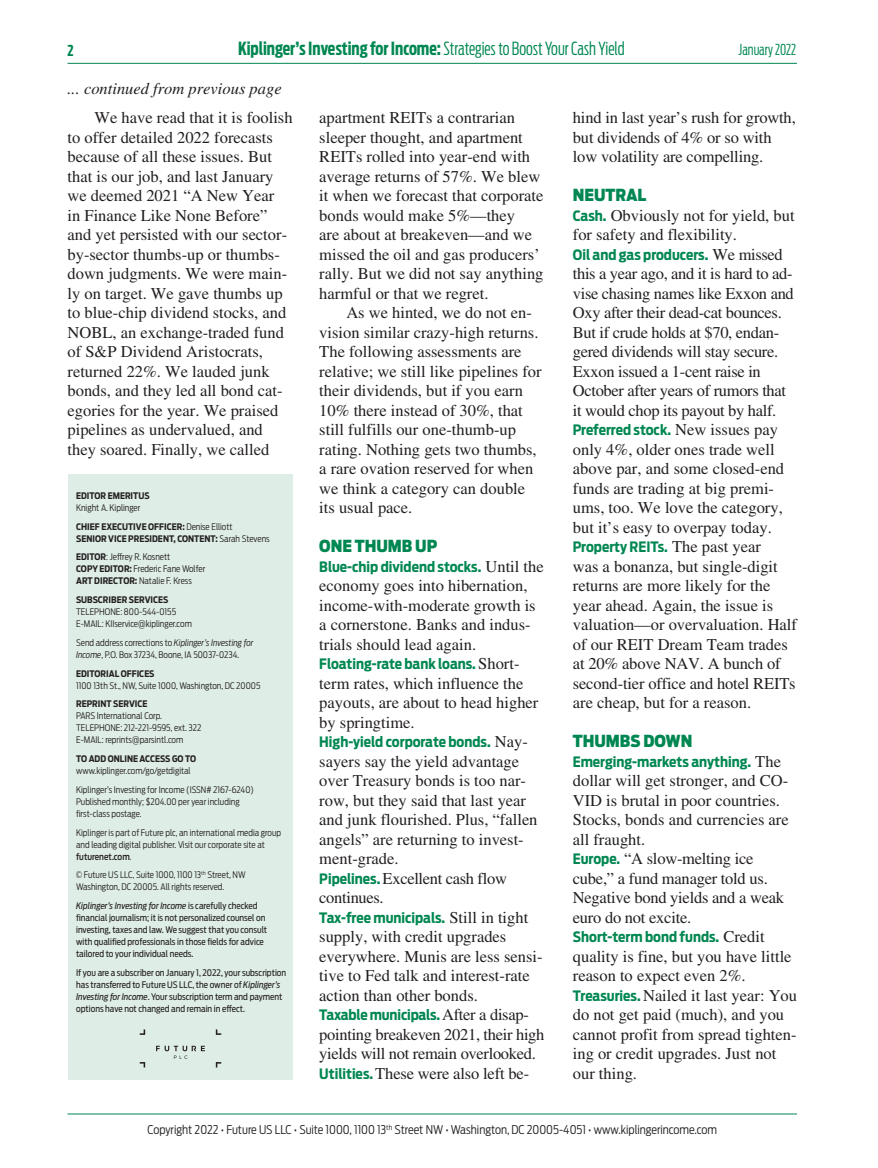
<style>
.page{position:relative;width:878px;height:1168px;background:#fff}
.page>*{position:absolute;margin:0;border:0;box-sizing:border-box;transform-origin:0 0}
.t1{font:700 18px "Antenna Extra Cond";color:#008751}
.t2{font:16.5px/19.5px "Times";color:#231f20}
.t3{font:16.5px/19.5px "Times";letter-spacing:-.02em;color:#231f20}
.t4{font:italic 16.5px "Times";color:#231f20}
.t5{font:900 16.5px "Antenna Cond";color:#008751}
.t6{font:300 15px "Antenna Extra Cond";color:#008751}
.t7{font:700 15px "Antenna Extra Cond";color:#008751}
.t8{font:700 14.25px "Antenna Cond";color:#008751}
.t9{font:300 12px "Antenna Cond";color:#231f20}
.t10{font:300 9px/12px "Antenna Cond";color:#231f20}
.t11{font:9px/12px "Antenna Cond";color:#231f20}
.t12{font:700 9px/18.8px "Antenna Cond";color:#231f20}
.s1{font-weight:300}
.s2{font-family:"Times";font-weight:400;font-size:16.5px;color:#231f20}
.s3{font-family:"Antenna Cond";font-weight:700;font-size:14.25px;color:#008751}
.s4{font-weight:700}
.s5{font-style:italic}
.s6{font-weight:500}
</style>
<div class="page">
<hr style="left:68px;top:1113px;width:728px;height:1px;background:#008751">
<hr style="left:68px;top:63px;width:728px;height:1px;background:#008751">
<div style="left:68px;top:474px;width:224px;height:605px;background:#deede6"></div>
<svg style="left:140px;top:1029px;width:5px;height:6px"></svg>
<svg style="left:140px;top:1062px;width:5px;height:5px"></svg>
<svg style="left:216px;top:1062px;width:5px;height:5px"></svg>
<svg style="left:216px;top:1029px;width:5px;height:6px"></svg>
<svg style="left:156px;top:1046px;width:49px;height:13px"></svg>
<p class="t1" style="left:238px;top:38px;width:388px">Kiplinger’s Investing for Income:<span class="s1">Strategies to Boost Your Cash Yield</span></p>
<p class="t6" style="left:738px;top:40px;width:59px">January 2022</p>
<p class="t7" style="left:68px;top:42px;width:8px">2</p>
<p class="t4" style="left:68px;top:79px;width:216px">... continued from previous page</p>
<p class="t2" style="left:68px;top:108px;width:226px;text-indent:27px">We have read that it is foolish to offer detailed 2022 forecasts because of all these issues. But that is our job, and last January we deemed 2021 “A New Year<br>in Finance Like None Before” and yet persisted with our sector&shy;by-sector thumbs-up or thumbs&shy;down judgments. We were main&shy;ly on target. We gave thumbs up to blue-chip dividend stocks, and<br>NOBL, an exchange-traded fund of S&amp;P Dividend Aristocrats, returned 22%. We lauded junk bonds, and they led all bond cat&shy;egories for the year. We praised pipelines as undervalued, and they soared. Finally, we called</p>
<p class="t2" style="left:319px;top:108px;width:226px">apartment REITs a contrarian sleeper thought, and apartment<br>REITs rolled into year-end with average returns of 57%. We blew it when we forecast that corporate bonds would make 5%—they<br>are about at breakeven—and we missed the oil and gas producers’ rally. But we did not say anything harmful or that we regret.</p>
<p class="t2" style="left:319px;top:303px;width:224px;text-indent:27px">As we hinted, we do not en&shy;vision similar crazy-high returns.<br>The following assessments are relative; we still like pipelines for their dividends, but if you earn<br>10% there instead of 30%, that still fulfills our one-thumb-up rating. Nothing gets two thumbs, a rare ovation reserved for when we think a category can double its usual pace.</p>
<p class="t5" style="left:319px;top:536px;width:120px">ONE THUMB UP</p>
<p class="t8" style="left:319px;top:558px;width:226px">Blue-chip dividend stocks. <span class="s2">Until the</span></p>
<p class="t2" style="left:319px;top:576px;width:218px">economy goes into hibernation, income-with-moderate growth is a cornerstone. Banks and indus&shy;trials should lead again.</p>
<p class="t8" style="left:319px;top:655px;width:202px">Floating-rate bank loans. <span class="s2">Short-</span></p>
<p class="t2" style="left:319px;top:673px;width:221px">term rates, which influence the payouts, are about to head higher by springtime.</p>
<p class="t8" style="left:319px;top:733px;width:210px">High-yield corporate bonds. <span class="s2">Nay-</span></p>
<p class="t2" style="left:319px;top:751px;width:220px">sayers say the yield advantage over Treasury bonds is too nar&shy;row, but they said that last year and junk flourished. Plus, “fallen angels” are returning to invest&shy;ment-grade.<br><span class="s3">Pipelines.</span> Excellent cash flow continues.</p>
<p class="t8" style="left:319px;top:909px;width:210px">Tax-free municipals. <span class="s2">Still in tight</span></p>
<p class="t2" style="left:319px;top:927px;width:225px">supply, with credit upgrades everywhere. Munis are less sensi&shy;tive to Fed talk and interest-rate action than other bonds.</p>
<p class="t8" style="left:319px;top:1006px;width:211px">Taxable municipals. <span class="s2">After a disap-</span></p>
<p class="t3" style="left:319px;top:1024px;width:227px">pointing breakeven 2021, their high yields will not remain overlooked.<br><span class="s3">Utilities.</span> These were also left be-</p>
<p class="t12" style="left:76px;top:486px;width:75px">EDITOR EMERITUS</p>
<p class="t10" style="left:76px;top:498px;width:158px;line-height:18.8px">Knight A. Kiplinger<br><span class="s4">CHIEF EXECUTIVE OFFICER:</span> Denise Elliott</p>
<p class="t12" style="left:76px;top:529px;width:195px">SENIOR VICE PRESIDENT, CONTENT: <span class="s1">Sarah Stevens<br></span>EDITOR<span class="s1">: Jeffrey R. Kosnett</span></p>
<p class="t10" style="left:76px;top:563px;width:131px"><span class="s4">COPY EDITOR:</span> Frederic Fane Wolfer<br><span class="s4">ART DIRECTOR:</span> Natalie F. Kress</p>
<p class="t12" style="left:76px;top:590px;width:94px">SUBSCRIBER SERVICES</p>
<p class="t10" style="left:76px;top:606px;width:117px">TELEPHONE: 800-544-0155<br>E-MAIL: KIIservice@kiplinger.com</p>
<p class="t10" style="left:76px;top:636px;width:179px">Send address corrections to <span class="s5">Kiplinger’s Investing for<br>Income</span>, P.O. Box 37234, Boone, IA 50037-0234.</p>
<p class="t12" style="left:76px;top:664px;width:80px">EDITORIAL OFFICES</p>
<p class="t10" style="left:76px;top:679px;width:186px">1100 13th St., NW, Suite 1000, Washington, DC 20005</p>
<p class="t12" style="left:76px;top:695px;width:73px">REPRINT SERVICE</p>
<p class="t10" style="left:76px;top:710px;width:127px">PARS International Corp.<br>TELEPHONE: 212-221-9595, ext. 322<br>E-MAIL: reprints@parsintl.com</p>
<p class="t12" style="left:76px;top:749px;width:121px">TO ADD ONLINE ACCESS GO TO</p>
<p class="t10" style="left:76px;top:761px;width:179px;line-height:18.8px">www.kiplinger.com/go/getdigital<br>Kiplinger’s Investing for Income (ISSN# 2167-6240)</p>
<p class="t10" style="left:76px;top:795px;width:165px">Published monthly; $204.00 per year including first-class postage.</p>
<p class="t10" style="left:76px;top:826px;width:206px">Kiplinger is part of Future plc, an international media group and leading digital publisher. Visit our corporate site at <span class="s6">futurenet.com</span>.</p>
<p class="t10" style="left:76px;top:869px;width:171px">© Future US LLC, Suite 1000, 1100 13<sup>th</sup> Street, NW<br>Washington, DC 20005. All rights reserved.</p>
<p class="t11" style="left:76px;top:900px;width:193px"><span class="s5">Kiplinger’s Investing for Income</span> is carefully checked financial journalism; it is not personalized counsel on investing, taxes and law. We suggest that you consult with qualified professionals in those fields for advice tailored to your individual needs.</p>
<p class="t11" style="left:76px;top:966px;width:212px">If you are a subscriber on January 1, 2022, your subscription has transferred to Future US LLC, the owner of <span class="s5">Kiplinger’s Investing for Income</span>. Your subscription term and payment options have not changed and remain in effect.</p>
<p class="t2" style="left:573px;top:108px;width:224px">hind in last year’s rush for growth, but dividends of 4% or so with low volatility are compelling.</p>
<p class="t5" style="left:573px;top:185px;width:75px">NEUTRAL</p>
<p class="t2" style="left:573px;top:205px;width:223px"><span class="s3">Cash.</span> Obviously not for yield, but for safety and flexibility.</p>
<p class="t8" style="left:573px;top:246px;width:211px">Oil and gas producers. <span class="s2">We missed</span></p>
<p class="t3" style="left:573px;top:264px;width:222px">this a year ago, and it is hard to ad&shy;vise chasing names like Exxon and<br>Oxy after their dead-cat bounces.<br>But if crude holds at $70, endan&shy;gered dividends will stay secure.<br>Exxon issued a 1-cent raise in<br>October after years of rumors that it would chop its payout by half.</p>
<p class="t8" style="left:573px;top:421px;width:207px">Preferred stock. <span class="s2">New issues pay</span></p>
<p class="t2" style="left:573px;top:439px;width:213px">only 4%, older ones trade well above par, and some closed-end funds are trading at big premi&shy;ums, too. We love the category, but it’s easy to overpay today.</p>
<p class="t8" style="left:573px;top:538px;width:190px">Property REITs. <span class="s2">The past year</span></p>
<p class="t2" style="left:573px;top:556px;width:226px">was a bonanza, but single-digit returns are more likely for the year ahead. Again, the issue is valuation—or overvaluation. Half of our REIT Dream Team trades at 20% above NAV. A bunch of second-tier office and hotel REITs are cheap, but for a reason.</p>
<p class="t5" style="left:573px;top:731px;width:121px">THUMBS DOWN</p>
<p class="t8" style="left:573px;top:753px;width:210px">Emerging-markets anything. <span class="s2">The</span></p>
<p class="t2" style="left:573px;top:771px;width:217px">dollar will get stronger, and CO-<br>VID is brutal in poor countries.<br>Stocks, bonds and currencies are all fraught.<br><span class="s3">Europe.</span> “A slow-melting ice cube,” a fund manager told us.<br>Negative bond yields and a weak euro do not excite.</p>
<p class="t8" style="left:573px;top:928px;width:193px">Short-term bond funds. <span class="s2">Credit</span></p>
<p class="t2" style="left:573px;top:946px;width:226px">quality is fine, but you have little reason to expect even 2%.<br><span class="s3">Treasuries.</span> Nailed it last year: You do not get paid (much), and you cannot profit from spread tighten&shy;ing or credit upgrades. Just not our thing.</p>
<p class="t9" style="left:147px;top:1122px;width:571px">Copyright 2022 • Future US LLC • Suite 1000, 1100 13<sup>th</sup> Street NW • Washington, DC 20005-4051 • www.kiplingerincome.com</p>
</div>
